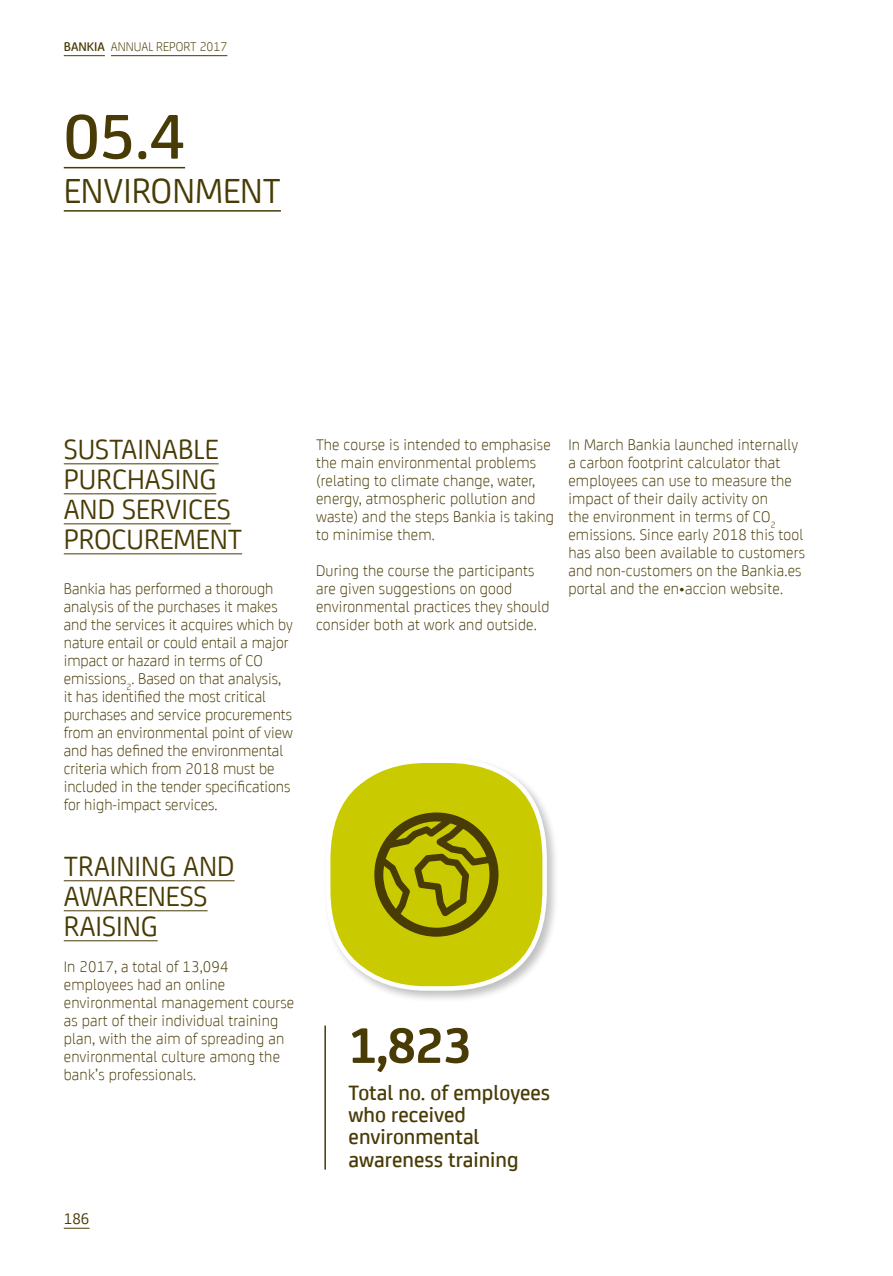
<style>
.page{position:relative;width:893px;height:1276px;background:#fff}
.page>*{position:absolute;margin:0;border:0;box-sizing:border-box;transform-origin:0 0}
.t1{font:500 67.5px "Bankia";color:#483b05}
.t2{font:700 53.4px "Bankia";color:#483b05}
.t3{font:37.5px "Bankia";color:#483b05}
.t4{font:30px/30px "Bankia";color:#483b05}
.t5{font:500 22.35px/22.2px "Bankia";color:#483b05}
.t6{font:300 16.5px/18px "Bankia";letter-spacing:.01em;color:#483b05}
.t7{font:16.5px "Bankia";color:#483b05}
.t8{font:300 13.5px "Bankia";color:#483b05}
.s1{font-weight:500}
</style>
<div class="page">
<hr style="left:64px;top:463px;width:155px;height:1px;background:#483b05">
<hr style="left:64px;top:493px;width:152px;height:1px;background:#483b05">
<hr style="left:64px;top:523px;width:167px;height:1px;background:#483b05">
<hr style="left:64px;top:553px;width:178px;height:1px;background:#483b05">
<hr style="left:64px;top:880px;width:171px;height:1px;background:#483b05">
<hr style="left:64px;top:910px;width:144px;height:1px;background:#483b05">
<hr style="left:64px;top:940px;width:94px;height:1px;background:#483b05">
<svg style="left:64px;top:1227px;width:26px;height:1px"></svg>
<hr style="left:64px;top:210px;width:217px;height:2px;background:#483b05">
<hr style="left:64px;top:167px;width:121px;height:1px;background:#483b05">
<hr style="left:324px;top:1025px;width:2px;height:144px;background:#483b05">
<div style="left:323px;top:756px;width:236px;height:247px;background:#000;opacity:.25"></div>
<svg style="left:324px;top:756px;width:225px;height:237px"></svg>
<svg style="left:374px;top:812px;width:124px;height:124px;background:#999501"></svg>
<hr style="left:64px;top:55px;width:41px;height:1px;background:#483b05">
<hr style="left:111px;top:55px;width:116px;height:1px;background:#483b05">
<p class="t8" style="left:64px;top:37px;width:165px"><span class="s1">BANKIA</span> ANNUAL REPORT 2017</p>
<h1 class="t1" style="left:64px;top:87px;width:123px">05.4</h1>
<h3 class="t3" style="left:64px;top:164px;width:219px">ENVIRONMENT</h3>
<h3 class="t4" style="left:64px;top:432px;width:180px">SUSTAINABLE<br>PURCHASING<br>AND SERVICES<br>PROCUREMENT</h3>
<p class="t6" style="left:64px;top:578px;width:231px">Bankia has performed a thorough analysis of the purchases it makes and the services it acquires which by nature entail or could entail a major impact or hazard in terms of CO emissions<sub>2</sub>. Based on that analysis, it has identified the most critical purchases and service procurements from an environmental point of view and has defined the environmental criteria which from 2018 must be included in the tender specifications for high-impact services.</p>
<h3 class="t4" style="left:64px;top:849px;width:172px">TRAINING AND<br>AWARENESS<br>RAISING</h3>
<p class="t6" style="left:64px;top:956px;width:232px">In 2017, a total of 13,094 employees had an online environmental management course as part of their individual training plan, with the aim of spreading an environmental culture among the bank’s professionals.</p>
<p class="t7" style="left:64px;top:1206px;width:27px">186</p>
<p class="t6" style="left:316px;top:435px;width:240px">The course is intended to emphasise the main environmental problems (relating to climate change, water, energy, atmospheric pollution and waste) and the steps Bankia is taking to minimise them.</p>
<p class="t6" style="left:316px;top:561px;width:235px">During the course the participants are given suggestions on good environmental practices they should consider both at work and outside.</p>
<p class="t6" style="left:568px;top:435px;width:238px">In March Bankia launched internally a carbon footprint calculator that employees can use to measure the impact of their daily activity on<br>the environment in terms of CO<sub>2 </sub>emissions. Since early 2018 this tool has also been available to customers and non-customers on the Bankia.es portal and the en•accion website.</p>
<h2 class="t2" style="left:349px;top:1005px;width:124px">1,823</h2>
<h3 class="t5" style="left:349px;top:1080px;width:203px">Total no. of employees who received environmental awareness training</h3>
</div>
